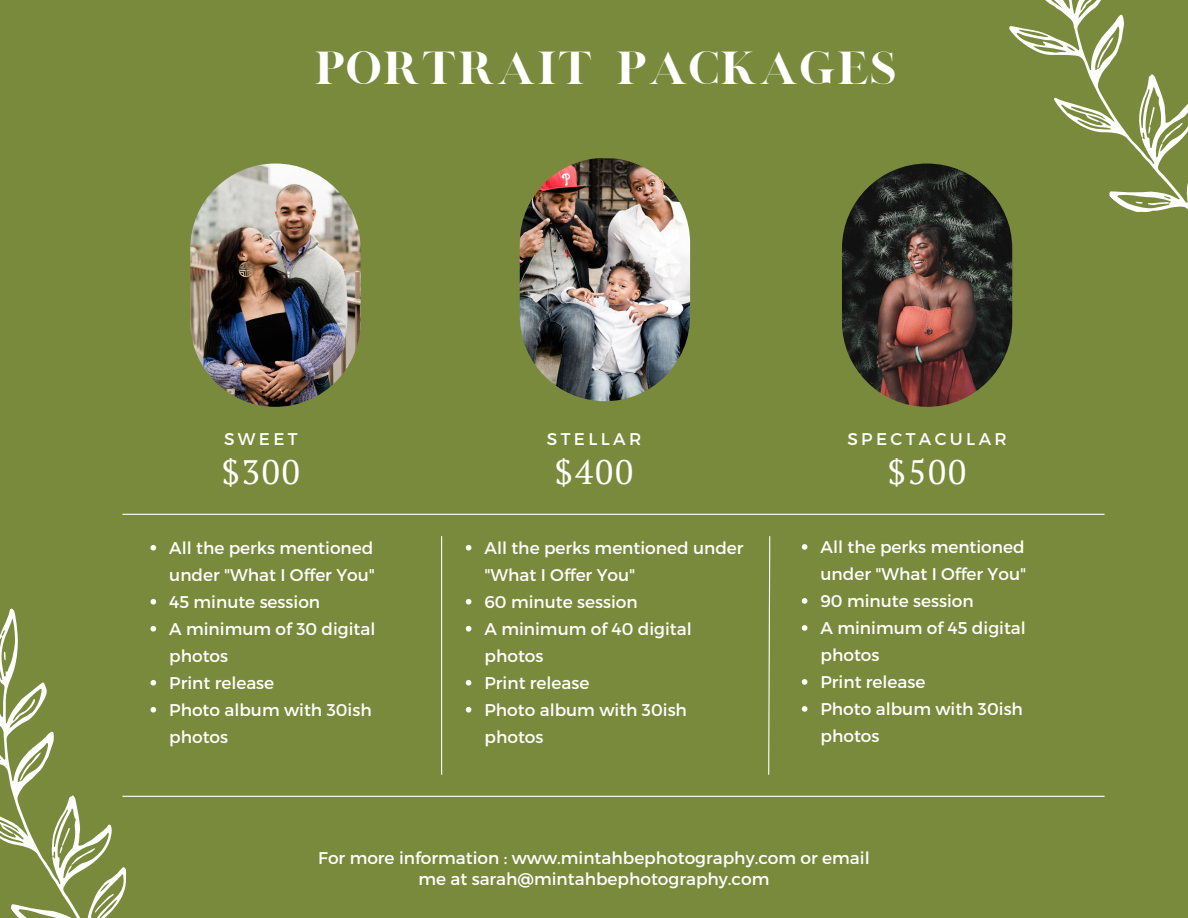
<style>
.page{position:relative;width:1188px;height:918px;background:#7a8a3c}
.page>*{position:absolute;margin:0;border:0;box-sizing:border-box;transform-origin:0 0}
.t1{font:37.5px "London";color:#fff}
.t2{font:33.9px "PT Serif";letter-spacing:.06em;color:#fff}
.t3{font:16.95px/27px "Montserrat";color:#fff}
.t4{font:16.95px "Montserrat";letter-spacing:.2em;color:#fff}
</style>
<div class="page">
<img style="left:190px;top:164px;width:171px;height:243px;border-radius:85px">
<hr style="left:122px;top:796px;width:983px;height:1px;background:#fff">
<hr style="left:122px;top:514px;width:983px;height:1px;background:#fff">
<img style="left:520px;top:158px;width:170px;height:243px;border-radius:85px">
<img style="left:842px;top:164px;width:170px;height:243px;border-radius:85px">
<hr style="left:441px;top:536px;width:1px;height:239px;background:#fff">
<svg style="left:768px;top:536px;width:3px;height:239px"></svg>
<svg style="left:151px;top:545px;width:5px;height:6px"></svg>
<svg style="left:151px;top:599px;width:5px;height:6px"></svg>
<svg style="left:466px;top:545px;width:5px;height:6px"></svg>
<svg style="left:466px;top:599px;width:5px;height:6px"></svg>
<svg style="left:466px;top:626px;width:5px;height:6px"></svg>
<svg style="left:466px;top:680px;width:5px;height:6px"></svg>
<svg style="left:466px;top:707px;width:5px;height:6px"></svg>
<svg style="left:802px;top:544px;width:5px;height:6px"></svg>
<svg style="left:802px;top:598px;width:5px;height:6px"></svg>
<svg style="left:802px;top:625px;width:5px;height:6px"></svg>
<svg style="left:802px;top:679px;width:5px;height:6px"></svg>
<svg style="left:802px;top:706px;width:5px;height:6px"></svg>
<svg style="left:934px;top:0;width:254px;height:285px"></svg>
<svg style="left:1142px;top:107px;width:41px;height:38px"></svg>
<svg style="left:1135px;top:192px;width:34px;height:22px"></svg>
<svg style="left:1090px;top:36px;width:30px;height:33px"></svg>
<svg style="left:0;top:608px;width:243px;height:310px"></svg>
<svg style="left:56px;top:828px;width:39px;height:39px"></svg>
<svg style="left:92px;top:893px;width:24px;height:20px"></svg>
<svg style="left:0;top:640px;width:9px;height:21px"></svg>
<svg style="left:35px;top:913px;width:34px;height:5px"></svg>
<svg style="left:14px;top:752px;width:33px;height:29px"></svg>
<p class="t1" style="left:314px;top:42px;width:584px">PORTRAIT PACKAGES</p>
<p class="t3" style="left:224px;top:424px;width:75px">SWEET</p>
<p class="t2" style="left:222px;top:448px;width:80px">$300</p>
<p class="t4" style="left:547px;top:427px;width:96px">STELLAR</p>
<p class="t2" style="left:555px;top:448px;width:80px">$400</p>
<p class="t4" style="left:847px;top:427px;width:161px">SPECTACULAR</p>
<p class="t2" style="left:888px;top:448px;width:80px">$500</p>
<p class="t3" style="left:169px;top:534px;width:207px">All the perks mentioned under "What I Offer You"</p>
<p class="t3" style="left:169px;top:588px;width:152px">45 minute session</p>
<p class="t3" style="left:169px;top:615px;width:208px">A minimum of 30 digital photos</p>
<p class="t3" style="left:169px;top:669px;width:106px">Print release</p>
<p class="t3" style="left:169px;top:696px;width:204px">Photo album with 30ish photos</p>
<p class="t3" style="left:485px;top:534px;width:261px">All the perks mentioned under "What I Offer You"</p>
<p class="t3" style="left:485px;top:588px;width:155px">60 minute session</p>
<p class="t3" style="left:485px;top:615px;width:209px">A minimum of 40 digital photos</p>
<p class="t3" style="left:485px;top:669px;width:106px">Print release</p>
<p class="t3" style="left:485px;top:696px;width:204px">Photo album with 30ish photos</p>
<p class="t3" style="left:821px;top:533px;width:207px">All the perks mentioned under "What I Offer You"</p>
<p class="t3" style="left:821px;top:587px;width:155px">90 minute session</p>
<p class="t3" style="left:821px;top:614px;width:207px">A minimum of 45 digital photos</p>
<p class="t3" style="left:821px;top:668px;width:106px">Print release</p>
<p class="t3" style="left:821px;top:695px;width:204px">Photo album with 30ish photos</p>
<p class="t3" style="left:318px;top:847px;width:553px;line-height:20.2px;text-align:center">For more information : www.mintahbephotography.com or email me at sarah@mintahbephotography.com</p>
</div>
